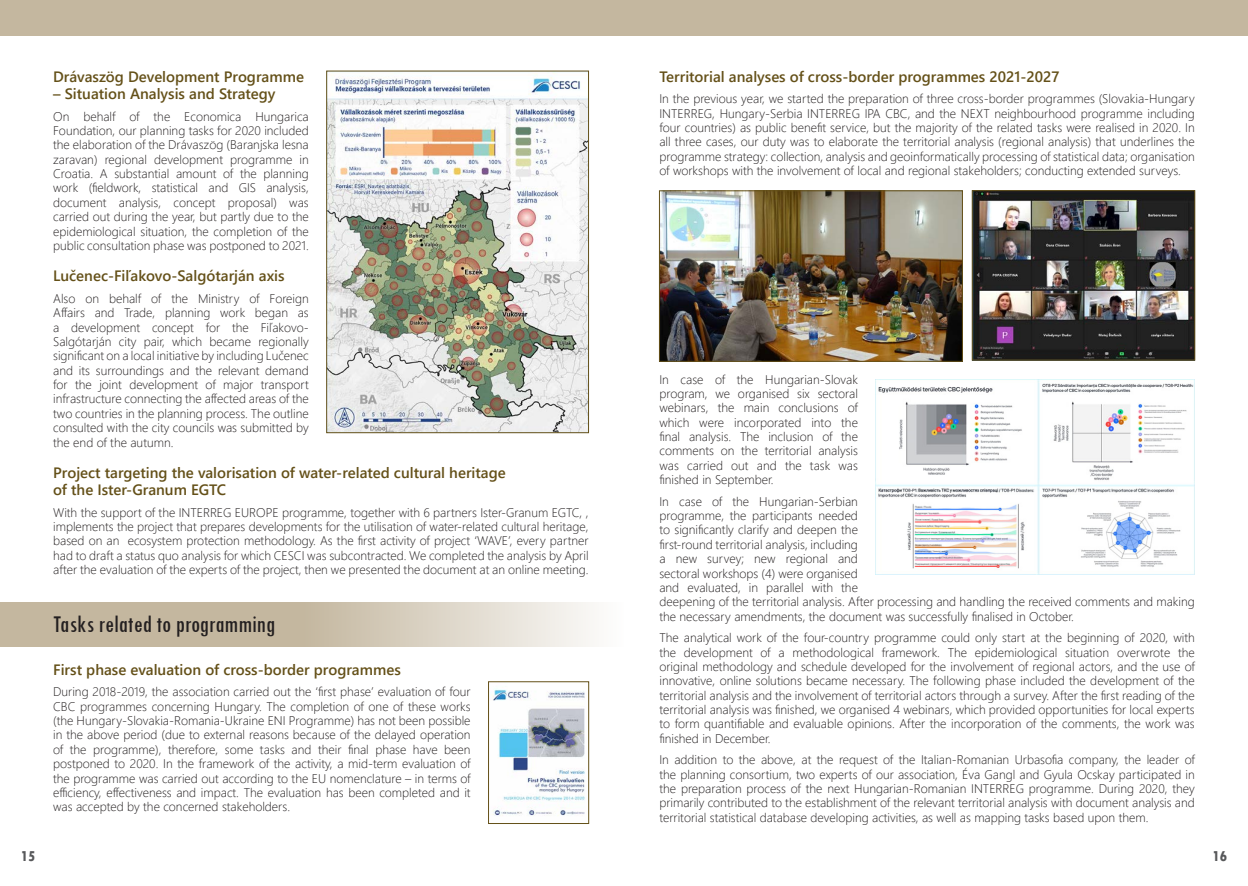
<style>
.page{position:relative;width:1248px;height:886px;background:#fff}
.page>*{position:absolute;margin:0;border:0;box-sizing:border-box;transform-origin:0 0}
.t1{font:condensed 25px "Tw Cen";color:#231f20}
.Címsor_30{font:600 15px/17.2px "Segoe UI";color:#645018}
.t2{font:800 condensed 15px "Tw Cen";color:#57585a}
.t3{font:300 12.5px/14.4px "Segoe UI";color:#231f20;text-align:justify}
</style>
<div class="page">
<div style="left:0;top:0;width:1247px;height:35px;background:#c4b79f"></div>
<svg style="left:0;top:602px;width:593px;height:44px;background:#d0c6b3"></svg>
<img style="left:328px;top:73px;width:258px;height:358px">
<div style="left:326px;top:71px;width:262px;height:362px;border:1px solid #645018"></div>
<img style="left:492px;top:688px;width:93px;height:128px">
<div style="left:488px;top:681px;width:101px;height:143px;border:1px solid #645018"></div>
<img style="left:661px;top:193px;width:299px;height:166px">
<div style="left:659px;top:191px;width:303px;height:170px;border:1px solid #645018"></div>
<img style="left:973px;top:192px;width:219px;height:166px">
<div style="left:971px;top:190px;width:223px;height:170px;border:1px solid #645018"></div>
<img style="left:875px;top:379px;width:319px;height:195px">
<p class="Címsor_30" style="left:53px;top:67px;width:252px">Drávaszög Development Programme</p>
<p class="Címsor_30" style="left:53px;top:84px;width:224px">– Situation Analysis and Strategy</p>
<p class="t3" style="left:53px;top:108px;width:257px">On behalf of the Economica Hungarica Foundation, our planning tasks for 2020 included the elaboration of the Drávaszög (Baranjska lesna zaravan) regional development programme in Croatia. A substantial amount of the planning work (fieldwork, statistical and GIS analysis, document analysis, concept proposal) was carried out during the year, but partly due to the epidemiological situation, the completion of the public consultation phase was postponed to 2021.</p>
<p class="Címsor_30" style="left:53px;top:266px;width:233px">Lučenec-Fiľakovo-Salgótarján axis</p>
<p class="t3" style="left:53px;top:290px;width:257px">Also on behalf of the Ministry of Foreign Affairs and Trade, planning work began as a development concept for the Fiľakovo-Salgótarján city pair, which became regionally significant on a local initiative by including Lučenec and its surroundings and the relevant demand for the joint development of major transport infrastructure connecting the affected areas of the two countries in the planning process. The outline consulted with the city councils was submitted by the end of the autumn.</p>
<p class="Címsor_30" style="left:53px;top:463px;width:454px">Project targeting the valorisation of water-related cultural heritage of the Ister-Granum EGTC</p>
<p class="t3" style="left:53px;top:504px;width:537px">With the support of the INTERREG EUROPE programme, together with 6 partners Ister-Granum EGTC, , implements the project that prepares developments for the utilisation of water-related cultural heritage, based on an ecosystem protection methodology. As the first activity of project ‘WAVE’, every partner had to draft a status quo analysis for which CESCI was subcontracted. We completed the analysis by April after the evaluation of the experts of the project, then we presented the document at an online meeting.</p>
<p class="t1" style="left:53px;top:609px;width:223px">Tasks related to programming</p>
<p class="Címsor_30" style="left:53px;top:660px;width:349px">First phase evaluation of cross-border programmes</p>
<p class="t3" style="left:53px;top:683px;width:419px">During 2018-2019, the association carried out the ‘first phase’ evaluation of four CBC programmes concerning Hungary. The completion of one of these works (the Hungary-Slovakia-Romania-Ukraine ENI Programme) has not been possible in the above period (due to external reasons because of the delayed operation of the programme), therefore, some tasks and their final phase have been postponed to 2020. In the framework of the activity, a mid-term evaluation of the programme was carried out according to the EU nomenclature – in terms of efficiency, effectiveness and impact. The evaluation has been completed and it was accepted by the concerned stakeholders.</p>
<p class="Címsor_30" style="left:659px;top:67px;width:401px">Territorial analyses of cross-border programmes 2021-2027</p>
<p class="t3" style="left:659px;top:90px;width:537px">In the previous year, we started the preparation of three cross-border programmes (Slovakia-Hungary INTERREG, Hungary-Serbia INTERREG IPA CBC, and the NEXT neighbourhood programme including four countries) as public benefit service, but the majority of the related tasks were realised in 2020. In all three cases, our duty was to elaborate the territorial analysis (regional analysis) that underlines the programme strategy: collection, analysis and geoinformatically processing of statistical data; organisation of workshops with the involvement of local and regional stakeholders; conducting extended surveys.</p>
<p class="t3" style="left:659px;top:371px;width:200px">In case of the Hungarian-Slovak program, we organised six sectoral webinars, the main conclusions of which were incorporated into the final analysis. The inclusion of the comments on the territorial analysis was carried out and the task was finished in September.</p>
<p class="t3" style="left:659px;top:493px;width:537px;text-align:left">In case of the Hungarian-Serbian<br>programme, the participants needed<br>to significantly clarify and deepen the<br>first-round territorial analysis, including<br>a new survey; new regional and<br>sectoral workshops (4) were organised<br>and evaluated, in parallel with the<br>deepening of the territorial analysis. After processing and handling the received comments and making the necessary amendments, the document was successfully finalised in October.</p>
<p class="t3" style="left:659px;top:629px;width:537px">The analytical work of the four-country programme could only start at the beginning of 2020, with the development of a methodological framework. The epidemiological situation overwrote the original methodology and schedule developed for the involvement of regional actors, and the use of innovative, online solutions became necessary. The following phase included the development of the territorial analysis and the involvement of territorial actors through a survey. After the first reading of the territorial analysis was finished, we organised 4 webinars, which provided opportunities for local experts to form quantifiable and evaluable opinions. After the incorporation of the comments, the work was finished in December.</p>
<p class="t3" style="left:659px;top:751px;width:537px">In addition to the above, at the request of the Italian-Romanian Urbasofia company, the leader of the planning consortium, two experts of our association, Éva Gangl and Gyula Ocskay participated in the preparation process of the next Hungarian-Romanian INTERREG programme. During 2020, they primarily contributed to the establishment of the relevant territorial analysis with document analysis and territorial statistical database developing activities, as well as mapping tasks based upon them.</p>
<p class="t2" style="left:21px;top:847px;width:16px">15</p>
<p class="t2" style="left:1212px;top:847px;width:16px">16</p>
</div>
